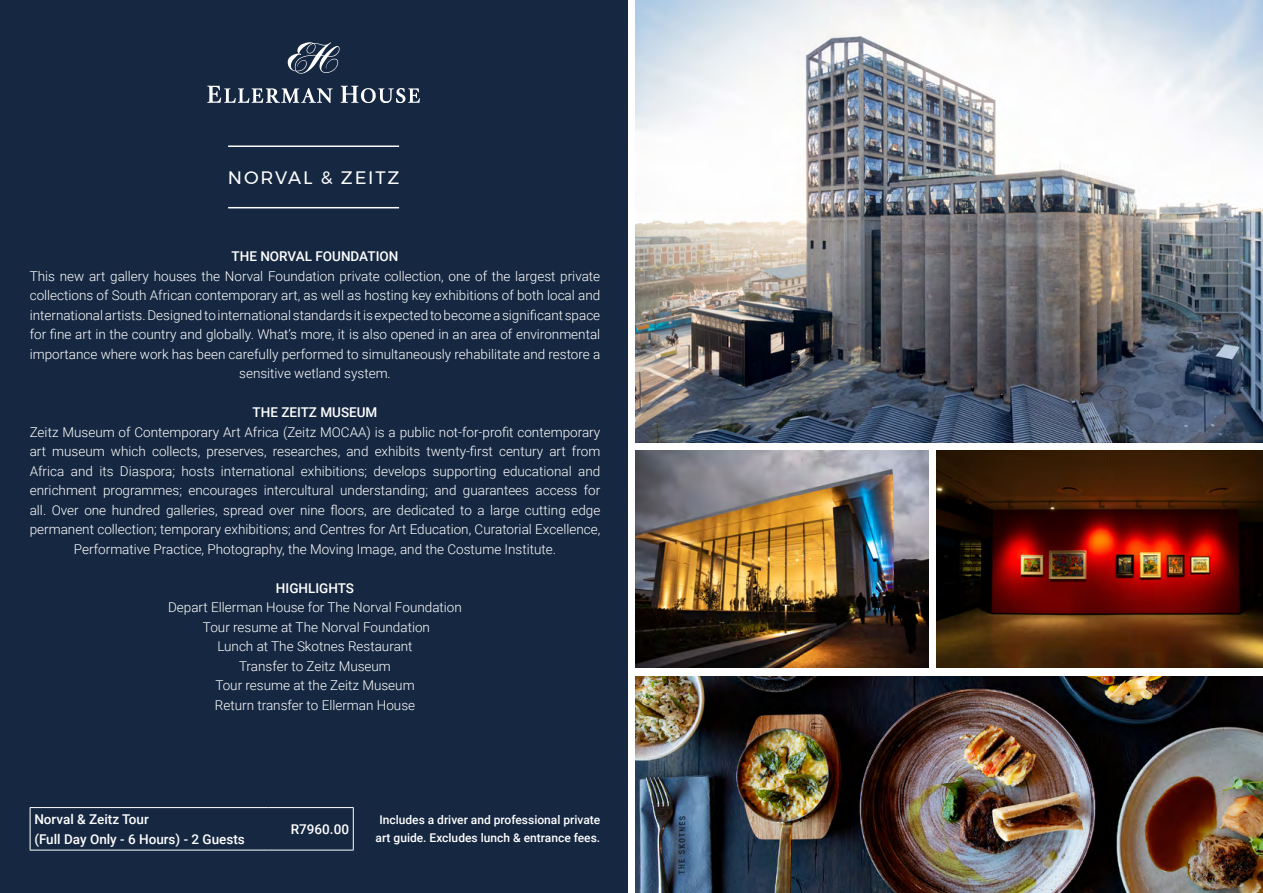
<style>
.page{position:relative;width:1263px;height:893px;background:#fff}
.page>*{position:absolute;margin:0;border:0;box-sizing:border-box;transform-origin:0 0}
.t1{font:18px "Montserrat";letter-spacing:.1em;color:#fff}
.t2{font:300 13.5px/19.5px "Roboto";color:#fff;text-align:center}
.t3{font:500 13.5px/19.5px "Roboto";color:#fff}
.t4{font:500 12px/18px "Roboto";color:#fff;text-align:center}
</style>
<div class="page">
<div style="left:0;top:0;width:627px;height:893px;background:#162841"></div>
<svg style="left:288px;top:43px;width:52px;height:31px"></svg>
<svg style="left:341px;top:86px;width:79px;height:17px"></svg>
<svg style="left:207px;top:86px;width:126px;height:17px"></svg>
<hr style="left:228px;top:145px;width:171px;height:2px;background:#fff">
<hr style="left:228px;top:207px;width:171px;height:1px;background:#fff">
<hr style="left:30px;top:807px;width:238px;height:1px;background:#fff">
<hr style="left:30px;top:808px;width:1px;height:42px;background:#fff">
<hr style="left:268px;top:807px;width:86px;height:1px;background:#fff">
<hr style="left:353px;top:808px;width:1px;height:42px;background:#fff">
<hr style="left:30px;top:850px;width:238px;height:1px;background:#fff">
<hr style="left:268px;top:850px;width:86px;height:1px;background:#fff">
<img style="left:636px;top:451px;width:292px;height:217px">
<img style="left:936px;top:451px;width:327px;height:217px">
<img style="left:636px;top:0;width:627px;height:442px">
<img style="left:636px;top:676px;width:627px;height:217px">
<h1 class="t1" style="left:228px;top:164px;width:173px">NORVAL &amp; ZEITZ</h1>
<p class="t3" style="left:232px;top:246px;width:168px">THE NORVAL FOUNDATION</p>
<p class="t2" style="left:30px;top:266px;width:572px">This new art gallery houses the Norval Foundation private collection, one of the largest private collections of South African contemporary art, as well as hosting key exhibitions of both local and international artists. Designed to international standards it is expected to become a significant space for fine art in the country and globally. What’s more, it is also opened in an area of environmental importance where work has been carefully performed to simultaneously rehabilitate and restore a sensitive wetland system.</p>
<p class="t3" style="left:253px;top:402px;width:126px">THE ZEITZ MUSEUM</p>
<p class="t2" style="left:30px;top:421px;width:572px">Zeitz Museum of Contemporary Art Africa (Zeitz MOCAA) is a public not-for-profit contemporary art museum which collects, preserves, researches, and exhibits twenty-first century art from Africa and its Diaspora; hosts international exhibitions; develops supporting educational and enrichment programmes; encourages intercultural understanding; and guarantees access for all. Over one hundred galleries, spread over nine floors, are dedicated to a large cutting edge permanent collection; temporary exhibitions; and Centres for Art Education, Curatorial Excellence, Performative Practice, Photography, the Moving Image, and the Costume Institute.</p>
<p class="t3" style="left:276px;top:577px;width:80px">HIGHLIGHTS</p>
<p class="t2" style="left:168px;top:597px;width:295px">Depart Ellerman House for The Norval Foundation Tour resume at The Norval Foundation<br>Lunch at The Skotnes Restaurant<br>Transfer to Zeitz Museum<br>Tour resume at the Zeitz Museum<br>Return transfer to Ellerman House</p>
<p class="t3" style="left:34px;top:809px;width:212px">Norval &amp; Zeitz Tour<br>(Full Day Only - 6 Hours) - 2 Guests</p>
<p class="t3" style="left:291px;top:819px;width:60px">R7960.00</p>
<p class="t4" style="left:375px;top:811px;width:226px">Includes a driver and professional private art guide. Excludes lunch &amp; entrance fees.</p>
</div>
